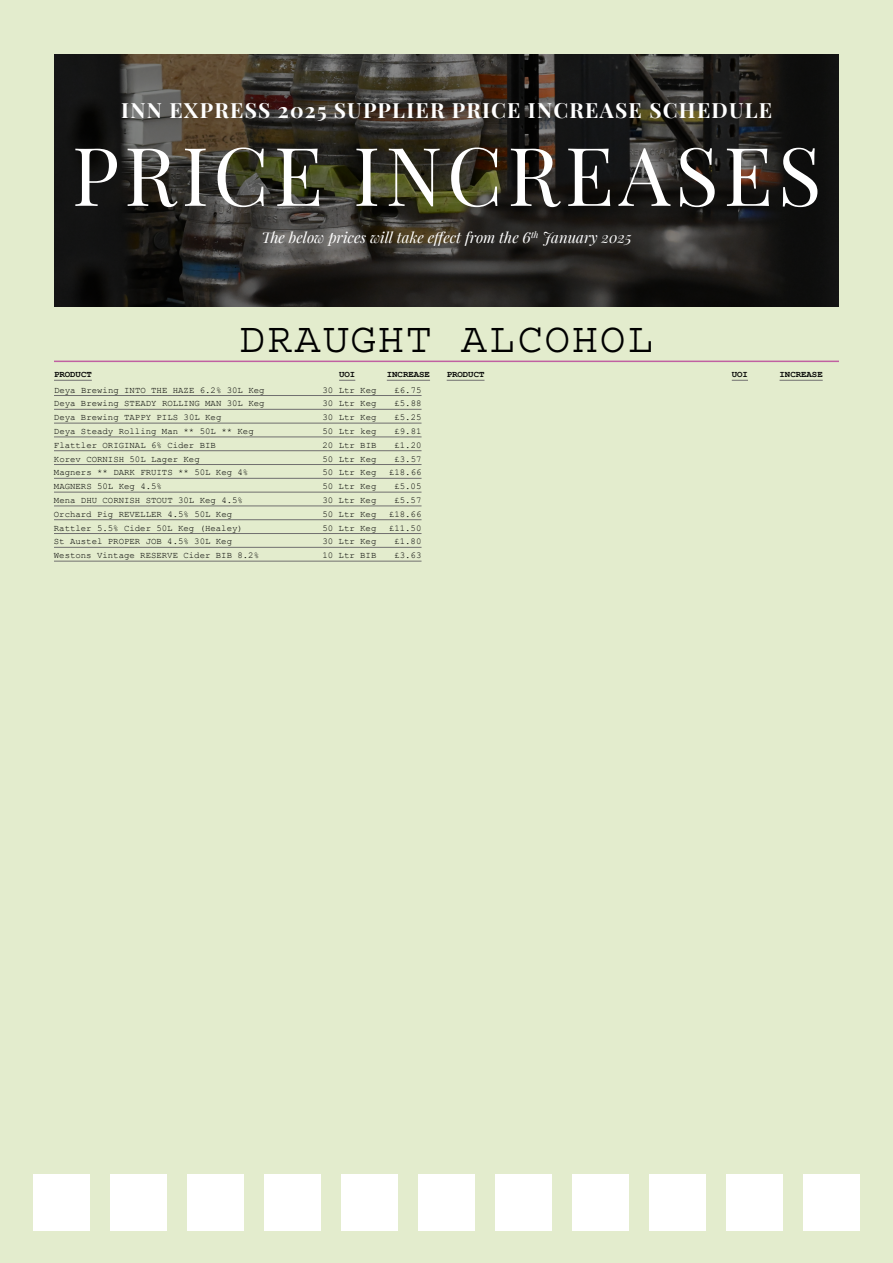
<style>
.page{position:relative;width:893px;height:1263px;background:#e3eccd}
.page>*{position:absolute;margin:0;border:0;box-sizing:border-box;transform-origin:0 0}
.t1{font:81px "Playfair Display";letter-spacing:.06em;color:#fff}
.t2{font:42px "Courier Std";letter-spacing:.06em;color:#000}
.t3{font:700 21px "Playfair Display";letter-spacing:.06em;color:#fff}
.t4{font:italic 15px "Playfair Display";color:#fff}
.t5{font:9px "Courier New";color:#000}
.t6{font:700 9px "Courier New";color:#000}
</style>
<div class="page">
<svg style="left:54px;top:54px;width:785px;height:253px;background:#2a2722"></svg>
<hr style="left:54px;top:361px;width:785px;height:1px;background:#c060a1">
<div style="left:33px;top:1174px;width:57px;height:57px;background:#fff"></div>
<div style="left:110px;top:1174px;width:57px;height:57px;background:#fff"></div>
<div style="left:187px;top:1174px;width:57px;height:57px;background:#fff"></div>
<div style="left:264px;top:1174px;width:57px;height:57px;background:#fff"></div>
<div style="left:341px;top:1174px;width:57px;height:57px;background:#fff"></div>
<div style="left:418px;top:1174px;width:57px;height:57px;background:#fff"></div>
<div style="left:495px;top:1174px;width:57px;height:57px;background:#fff"></div>
<div style="left:572px;top:1174px;width:57px;height:57px;background:#fff"></div>
<div style="left:649px;top:1174px;width:57px;height:57px;background:#fff"></div>
<div style="left:726px;top:1174px;width:57px;height:57px;background:#fff"></div>
<div style="left:803px;top:1174px;width:57px;height:57px;background:#fff"></div>
<hr style="left:54px;top:380px;width:38px;height:1px;background:#706f6f">
<hr style="left:447px;top:380px;width:37px;height:1px;background:#706f6f">
<svg style="left:339px;top:380px;width:16px;height:1px"></svg>
<svg style="left:732px;top:380px;width:16px;height:1px"></svg>
<hr style="left:387px;top:380px;width:43px;height:1px;background:#706f6f">
<hr style="left:779px;top:380px;width:44px;height:1px;background:#706f6f">
<hr style="left:54px;top:395px;width:368px;height:1px;background:#706f6f">
<hr style="left:54px;top:409px;width:368px;height:1px;background:#706f6f">
<hr style="left:54px;top:423px;width:368px;height:1px;background:#706f6f">
<hr style="left:54px;top:437px;width:368px;height:1px;background:#706f6f">
<hr style="left:54px;top:450px;width:368px;height:1px;background:#706f6f">
<hr style="left:54px;top:464px;width:368px;height:1px;background:#706f6f">
<hr style="left:54px;top:478px;width:368px;height:1px;background:#706f6f">
<hr style="left:54px;top:492px;width:368px;height:1px;background:#706f6f">
<hr style="left:54px;top:506px;width:368px;height:1px;background:#706f6f">
<hr style="left:54px;top:519px;width:368px;height:1px;background:#706f6f">
<hr style="left:54px;top:533px;width:368px;height:1px;background:#706f6f">
<hr style="left:54px;top:547px;width:368px;height:1px;background:#706f6f">
<hr style="left:54px;top:561px;width:368px;height:1px;background:#706f6f">
<h3 class="t3" style="left:121px;top:94px;width:652px">INN EXPRESS 2025 SUPPLIER PRICE INCREASE SCHEDULE</h3>
<h1 class="t1" style="left:72px;top:112px;width:751px">PRICE INCREASES</h1>
<h3 class="t4" style="left:261px;top:226px;width:372px">The below prices will take effect from the 6<sup>th</sup> January 2025</h3>
<h2 class="t2" style="left:240px;top:316px;width:415px">DRAUGHT ALCOHOL</h2>
<p class="t6" style="left:54px;top:369px;width:39px">PRODUCT</p>
<p class="t6" style="left:339px;top:369px;width:18px">UOI</p>
<p class="t6" style="left:387px;top:369px;width:45px">INCREASE</p>
<p class="t6" style="left:447px;top:369px;width:39px">PRODUCT</p>
<p class="t6" style="left:732px;top:369px;width:18px">UOI</p>
<p class="t6" style="left:779px;top:369px;width:45px">INCREASE</p>
<p class="t5" style="left:54px;top:384px;width:212px">Deya Brewing INTO THE HAZE 6.2% 30L Keg</p>
<p class="t5" style="left:322px;top:384px;width:55px">30 Ltr Keg</p>
<p class="t5" style="left:394px;top:384px;width:28px">£6.75</p>
<p class="t5" style="left:54px;top:398px;width:212px">Deya Brewing STEADY ROLLING MAN 30L Keg</p>
<p class="t5" style="left:322px;top:398px;width:55px">30 Ltr Keg</p>
<p class="t5" style="left:394px;top:398px;width:28px">£5.88</p>
<p class="t5" style="left:54px;top:412px;width:169px">Deya Brewing TAPPY PILS 30L Keg</p>
<p class="t5" style="left:322px;top:412px;width:55px">30 Ltr Keg</p>
<p class="t5" style="left:394px;top:412px;width:28px">£5.25</p>
<p class="t5" style="left:54px;top:425px;width:201px">Deya Steady Rolling Man ** 50L ** Keg</p>
<p class="t5" style="left:322px;top:425px;width:55px">50 Ltr keg</p>
<p class="t5" style="left:394px;top:425px;width:28px">£9.81</p>
<p class="t5" style="left:54px;top:439px;width:164px">Flattler ORIGINAL 6% Cider BIB</p>
<p class="t5" style="left:322px;top:439px;width:55px">20 Ltr BIB</p>
<p class="t5" style="left:394px;top:439px;width:28px">£1.20</p>
<p class="t5" style="left:54px;top:453px;width:147px">Korev CORNISH 50L Lager Keg</p>
<p class="t5" style="left:322px;top:453px;width:55px">50 Ltr Keg</p>
<p class="t5" style="left:394px;top:453px;width:28px">£3.57</p>
<p class="t5" style="left:54px;top:467px;width:196px">Magners ** DARK FRUITS ** 50L Keg 4%</p>
<p class="t5" style="left:322px;top:467px;width:55px">50 Ltr Keg</p>
<p class="t5" style="left:389px;top:467px;width:34px">£18.66</p>
<p class="t5" style="left:54px;top:481px;width:110px">MAGNERS 50L Keg 4.5%</p>
<p class="t5" style="left:322px;top:481px;width:55px">50 Ltr Keg</p>
<p class="t5" style="left:394px;top:481px;width:28px">£5.05</p>
<p class="t5" style="left:54px;top:494px;width:191px">Mena DHU CORNISH STOUT 30L Keg 4.5%</p>
<p class="t5" style="left:322px;top:494px;width:55px">30 Ltr Keg</p>
<p class="t5" style="left:394px;top:494px;width:28px">£5.57</p>
<p class="t5" style="left:54px;top:508px;width:180px">Orchard Pig REVELLER 4.5% 50L Keg</p>
<p class="t5" style="left:322px;top:508px;width:55px">50 Ltr Keg</p>
<p class="t5" style="left:389px;top:508px;width:34px">£18.66</p>
<p class="t5" style="left:54px;top:522px;width:191px">Rattler 5.5% Cider 50L Keg (Healey)</p>
<p class="t5" style="left:322px;top:522px;width:55px">50 Ltr Keg</p>
<p class="t5" style="left:389px;top:522px;width:34px">£11.50</p>
<p class="t5" style="left:54px;top:536px;width:180px">St Austel PROPER JOB 4.5% 30L Keg</p>
<p class="t5" style="left:322px;top:536px;width:55px">30 Ltr Keg</p>
<p class="t5" style="left:394px;top:536px;width:28px">£1.80</p>
<p class="t5" style="left:54px;top:550px;width:207px">Westons Vintage RESERVE Cider BIB 8.2%</p>
<p class="t5" style="left:322px;top:550px;width:55px">10 Ltr BIB</p>
<p class="t5" style="left:394px;top:550px;width:28px">£3.63</p>
</div>
